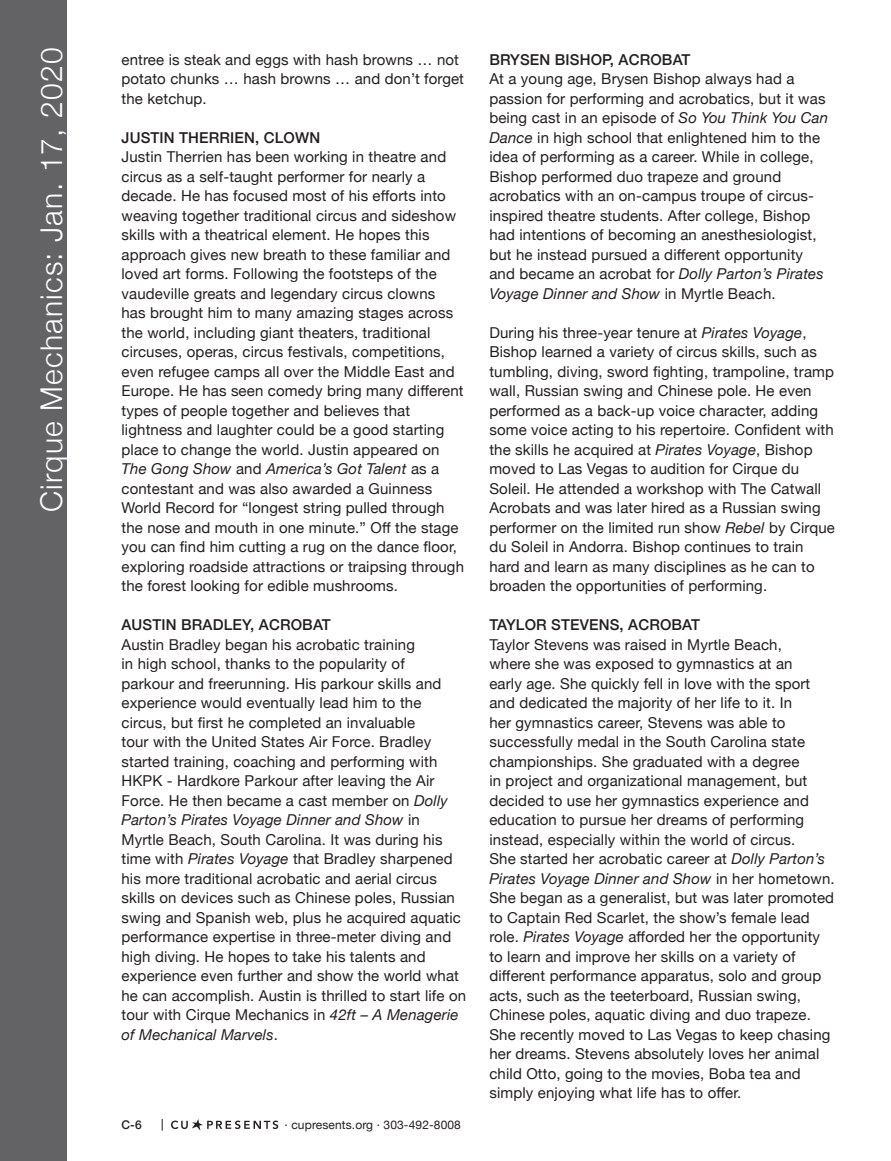
<style>
.page{position:relative;width:891px;height:1161px;background:#fff}
.page>*{position:absolute;margin:0;border:0;box-sizing:border-box;transform-origin:0 0}
.t1{font:300 30px "Helvetica Neue";letter-spacing:.04em;color:#fff}
.t2{font:15px/19.5px "Helvetica Neue";letter-spacing:.01em;color:#231f20}
.t3{font:500 15px "Helvetica Neue";letter-spacing:.01em;color:#231f20}
.t4{font:12px "Helvetica Neue";letter-spacing:.01em;color:#231f20}
.t5{font:500 12px "Helvetica Neue";color:#231f20}
.s1{font-style:italic}
</style>
<div class="page">
<div style="left:0;top:0;width:68px;height:1161px;background:#636366"></div>
<svg style="left:162px;top:1119px;width:1px;height:12px"></svg>
<svg style="left:171px;top:1119px;width:107px;height:12px"></svg>
<h1 class="t1" style="left:27px;top:512px;width:466px;rotate:-90deg">Cirque Mechanics: Jan. 17, 2020</h1>
<p class="t2" style="left:122px;top:50px;width:344px">entree is steak and eggs with hash browns … not potato chunks … hash browns … and don’t forget the ketchup.</p>
<p class="t3" style="left:122px;top:125px;width:200px">JUSTIN THERRIEN, CLOWN</p>
<p class="t2" style="left:122px;top:148px;width:344px">Justin Therrien has been working in theatre and circus as a self-taught performer for nearly a decade. He has focused most of his efforts into weaving together traditional circus and sideshow skills with a theatrical element. He hopes this approach gives new breath to these familiar and loved art forms. Following the footsteps of the vaudeville greats and legendary circus clowns<br>has brought him to many amazing stages across the world, including giant theaters, traditional circuses, operas, circus festivals, competitions, even refugee camps all over the Middle East and Europe. He has seen comedy bring many different types of people together and believes that lightness and laughter could be a good starting place to change the world. Justin appeared on <span class="s1">The Gong Show</span> and <span class="s1">America’s Got Talent</span> as a contestant and was also awarded a Guinness World Record for “longest string pulled through the nose and mouth in one minute.” Off the stage you can find him cutting a rug on the dance floor, exploring roadside attractions or traipsing through the forest looking for edible mushrooms.</p>
<p class="t3" style="left:122px;top:613px;width:211px">AUSTIN BRADLEY, ACROBAT</p>
<p class="t2" style="left:122px;top:635px;width:346px">Austin Bradley began his acrobatic training<br>in high school, thanks to the popularity of<br>parkour and freerunning. His parkour skills and experience would eventually lead him to the circus, but first he completed an invaluable<br>tour with the United States Air Force. Bradley started training, coaching and performing with HKPK - Hardkore Parkour after leaving the Air Force. He then became a cast member on <span class="s1">Dolly Parton’s Pirates Voyage Dinner and Show</span> in<br>Myrtle Beach, South Carolina. It was during his time with <span class="s1">Pirates Voyage</span> that Bradley sharpened his more traditional acrobatic and aerial circus skills on devices such as Chinese poles, Russian swing and Spanish web, plus he acquired aquatic performance expertise in three-meter diving and high diving. He hopes to take his talents and experience even further and show the world what he can accomplish. Austin is thrilled to start life on tour with Cirque Mechanics in <span class="s1">42ft – A Menagerie of Mechanical Marvels</span>.</p>
<p class="t5" style="left:122px;top:1115px;width:22px">C-6</p>
<p class="t4" style="left:285px;top:1116px;width:178px">· cupresents.org · 303-492-8008</p>
<p class="t3" style="left:489px;top:47px;width:202px">BRYSEN BISHOP, ACROBAT</p>
<p class="t2" style="left:489px;top:70px;width:340px">At a young age, Brysen Bishop always had a passion for performing and acrobatics, but it was being cast in an episode of <span class="s1">So You Think You Can Dance</span> in high school that enlightened him to the idea of performing as a career. While in college, Bishop performed duo trapeze and ground acrobatics with an on-campus troupe of circus&shy;inspired theatre students. After college, Bishop had intentions of becoming an anesthesiologist, but he instead pursued a different opportunity and became an acrobat for <span class="s1">Dolly Parton’s Pirates Voyage Dinner and Show</span> in Myrtle Beach.</p>
<p class="t2" style="left:489px;top:323px;width:347px">During his three-year tenure at <span class="s1">Pirates Voyage</span>, Bishop learned a variety of circus skills, such as tumbling, diving, sword fighting, trampoline, tramp wall, Russian swing and Chinese pole. He even performed as a back-up voice character, adding some voice acting to his repertoire. Confident with the skills he acquired at <span class="s1">Pirates Voyage</span>, Bishop moved to Las Vegas to audition for Cirque du Soleil. He attended a workshop with The Catwall Acrobats and was later hired as a Russian swing performer on the limited run show <span class="s1">Rebel</span> by Cirque du Soleil in Andorra. Bishop continues to train hard and learn as many disciplines as he can to broaden the opportunities of performing.</p>
<p class="t3" style="left:489px;top:613px;width:212px">TAYLOR STEVENS, ACROBAT</p>
<p class="t2" style="left:489px;top:635px;width:347px">Taylor Stevens was raised in Myrtle Beach,<br>where she was exposed to gymnastics at an<br>early age. She quickly fell in love with the sport and dedicated the majority of her life to it. In<br>her gymnastics career, Stevens was able to successfully medal in the South Carolina state championships. She graduated with a degree<br>in project and organizational management, but decided to use her gymnastics experience and education to pursue her dreams of performing instead, especially within the world of circus.<br>She started her acrobatic career at <span class="s1">Dolly Parton’s Pirates Voyage Dinner and Show</span> in her hometown.<br>She began as a generalist, but was later promoted to Captain Red Scarlet, the show’s female lead role. <span class="s1">Pirates Voyage</span> afforded her the opportunity to learn and improve her skills on a variety of different performance apparatus, solo and group acts, such as the teeterboard, Russian swing, Chinese poles, aquatic diving and duo trapeze.<br>She recently moved to Las Vegas to keep chasing her dreams. Stevens absolutely loves her animal child Otto, going to the movies, Boba tea and simply enjoying what life has to offer.</p>
</div>
